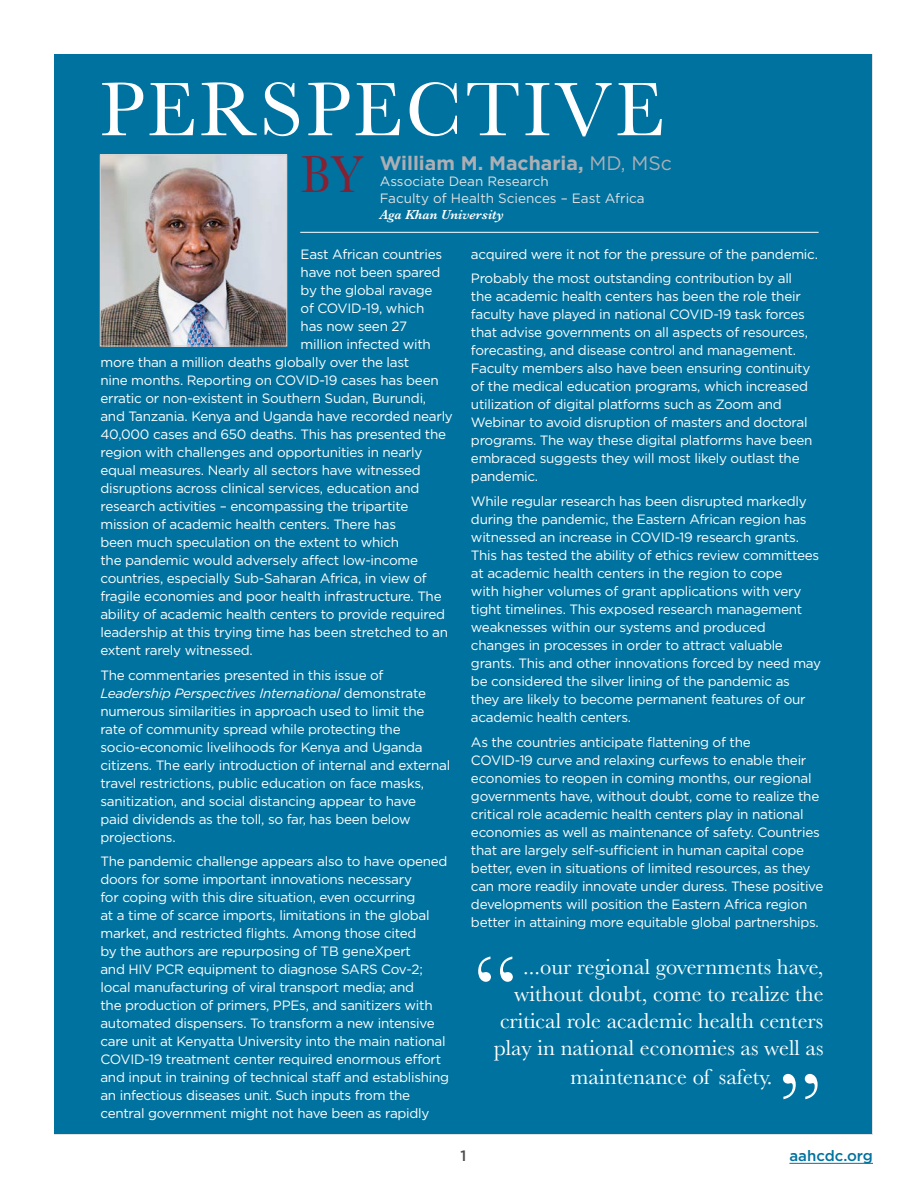
<style>
.page{position:relative;width:918px;height:1188px;background:#fff}
.page>*{position:absolute;margin:0;border:0;box-sizing:border-box;transform-origin:0 0}
.t1{font:99px "Baskerville";color:#fff}
.t2{font:78.75px "Baskerville";letter-spacing:.04em;color:#fff}
.t3{font:54px "Baskerville";color:#842235;scale:.9 1}
.t4{font:22.5px "Baskerville";color:#fff}
.t5{font:700 19.5px "Gotham";color:#aeafb4}
.t6{font:500 15px "Gotham";color:#00729f}
.t7{font:500 15px "Gotham";color:#4d4d4f}
.t8{font:13.5px/18px "Gotham";letter-spacing:-.02em;color:#fff}
.t9{font:13.5px/16.2px "Gotham";color:#e0e1e2}
.t10{font:italic 600 13.5px "Baskerville";color:#fff}
.s1{font-weight:400}
.s2{font-style:italic}
</style>
<div class="page">
<hr style="left:789px;top:1163px;width:84px;height:1px;background:#00729f">
<div style="left:54px;top:54px;width:818px;height:1080px;background:#00729f"></div>
<img style="left:102px;top:157px;width:183px;height:187px">
<div style="left:100px;top:155px;width:187px;height:191px;border:1px solid #d1d3d4"></div>
<hr style="left:300px;top:232px;width:519px;height:1px;background:#fff">
<h2 class="t2" style="left:100px;top:60px;width:566px">PERSPECTIVE</h2>
<h3 class="t5" style="left:380px;top:150px;width:294px">William M. Macharia, <span class="s1">MD, MSc</span></h3>
<p class="t9" style="left:380px;top:173px;width:267px">Associate Dean Research<br>Faculty of Health Sciences – East Africa</p>
<p class="t10" style="left:380px;top:205px;width:126px">Aga Khan University</p>
<p class="t8" style="left:301px;top:245px;width:143px">East African countries</p>
<p class="t8" style="left:301px;top:263px;width:141px">have not been spared</p>
<p class="t8" style="left:301px;top:281px;width:133px">by the global ravage</p>
<p class="t8" style="left:301px;top:299px;width:125px">of COVID-19, which</p>
<p class="t8" style="left:301px;top:317px;width:108px">has now seen 27</p>
<p class="t8" style="left:301px;top:335px;width:132px">million infected with</p>
<p class="t8" style="left:100px;top:353px;width:310px">more than a million deaths globally over the last</p>
<p class="t8" style="left:100px;top:371px;width:340px">nine months. Reporting on COVID-19 cases has been</p>
<p class="t8" style="left:100px;top:389px;width:327px">erratic or non-existent in Southern Sudan, Burundi,</p>
<p class="t8" style="left:100px;top:407px;width:354px">and Tanzania. Kenya and Uganda have recorded nearly</p>
<p class="t8" style="left:100px;top:425px;width:347px">40,000 cases and 650 deaths. This has presented the</p>
<p class="t8" style="left:100px;top:443px;width:323px">region with challenges and opportunities in nearly</p>
<p class="t8" style="left:100px;top:461px;width:322px">equal measures. Nearly all sectors have witnessed</p>
<p class="t8" style="left:100px;top:479px;width:321px">disruptions across clinical services, education and</p>
<p class="t8" style="left:100px;top:497px;width:310px">research activities – encompassing the tripartite</p>
<p class="t8" style="left:100px;top:515px;width:297px">mission of academic health centers. There has</p>
<p class="t8" style="left:100px;top:533px;width:300px">been much speculation on the extent to which</p>
<p class="t8" style="left:100px;top:551px;width:319px">the pandemic would adversely affect low-income</p>
<p class="t8" style="left:100px;top:569px;width:328px">countries, especially Sub-Saharan Africa, in view of</p>
<p class="t8" style="left:100px;top:587px;width:343px">fragile economies and poor health infrastructure. The</p>
<p class="t8" style="left:100px;top:605px;width:346px">ability of academic health centers to provide required</p>
<p class="t8" style="left:100px;top:623px;width:349px">leadership at this trying time has been stretched to an</p>
<p class="t8" style="left:100px;top:641px;width:154px">extent rarely witnessed.</p>
<p class="t8" style="left:100px;top:665px;width:351px">The commentaries presented in this issue of <span class="s2">Leadership Perspectives International</span> demonstrate numerous similarities in approach used to limit the rate of community spread while protecting the socio-economic livelihoods for Kenya and Uganda citizens. The early introduction of internal and external travel restrictions, public education on face masks, sanitization, and social distancing appear to have<br>paid dividends as the toll, so far, has been below projections.</p>
<p class="t8" style="left:100px;top:852px;width:350px">The pandemic challenge appears also to have opened doors for some important innovations necessary<br>for coping with this dire situation, even occurring<br>at a time of scarce imports, limitations in the global market, and restricted flights. Among those cited<br>by the authors are repurposing of TB geneXpert<br>and HIV PCR equipment to diagnose SARS Cov-2; local manufacturing of viral transport media; and<br>the production of primers, PPEs, and sanitizers with automated dispensers. To transform a new intensive care unit at Kenyatta University into the main national COVID-19 treatment center required enormous effort and input in training of technical staff and establishing an infectious diseases unit. Such inputs from the central government might not have been as rapidly</p>
<h3 class="t3" style="left:301px;top:140px;width:71px">BY</h3>
<p class="t8" style="left:471px;top:241px;width:349px;line-height:24.8px">acquired were it not for the pressure of the pandemic.<br>Probably the most outstanding contribution by all</p>
<p class="t8" style="left:471px;top:287px;width:343px">the academic health centers has been the role their faculty have played in national COVID-19 task forces that advise governments on all aspects of resources, forecasting, and disease control and management.<br>Faculty members also have been ensuring continuity of the medical education programs, which increased utilization of digital platforms such as Zoom and Webinar to avoid disruption of masters and doctoral programs. The way these digital platforms have been embraced suggests they will most likely outlast the pandemic.</p>
<p class="t8" style="left:471px;top:492px;width:352px">While regular research has been disrupted markedly during the pandemic, the Eastern African region has witnessed an increase in COVID-19 research grants.<br>This has tested the ability of ethics review committees at academic health centers in the region to cope<br>with higher volumes of grant applications with very tight timelines. This exposed research management weaknesses within our systems and produced changes in processes in order to attract valuable grants. This and other innovations forced by need may be considered the silver lining of the pandemic as they are likely to become permanent features of our academic health centers.</p>
<p class="t8" style="left:471px;top:733px;width:354px">As the countries anticipate flattening of the<br>COVID-19 curve and relaxing curfews to enable their economies to reopen in coming months, our regional governments have, without doubt, come to realize the critical role academic health centers play in national economies as well as maintenance of safety. Countries that are largely self-sufficient in human capital cope better, even in situations of limited resources, as they can more readily innovate under duress. These positive developments will position the Eastern Africa region better in attaining more equitable global partnerships.</p>
<h1 class="t1" style="left:472px;top:927px;width:47px">“</h1>
<h3 class="t4" style="left:523px;top:953px;width:302px">...our regional governments have,</h3>
<h3 class="t4" style="left:514px;top:980px;width:311px">without doubt, come to realize the</h3>
<h3 class="t4" style="left:500px;top:1007px;width:325px">critical role academic health centers</h3>
<h3 class="t4" style="left:494px;top:1034px;width:331px">play in national economies as well as</h3>
<h3 class="t4" style="left:571px;top:1062px;width:203px">maintenance of safety.</h3>
<h1 class="t1" style="left:778px;top:1044px;width:47px">”</h1>
<p class="t7" style="left:460px;top:1146px;width:7px">1</p>
<p class="t6" style="left:789px;top:1146px;width:85px">aahcdc.org</p>
</div>
